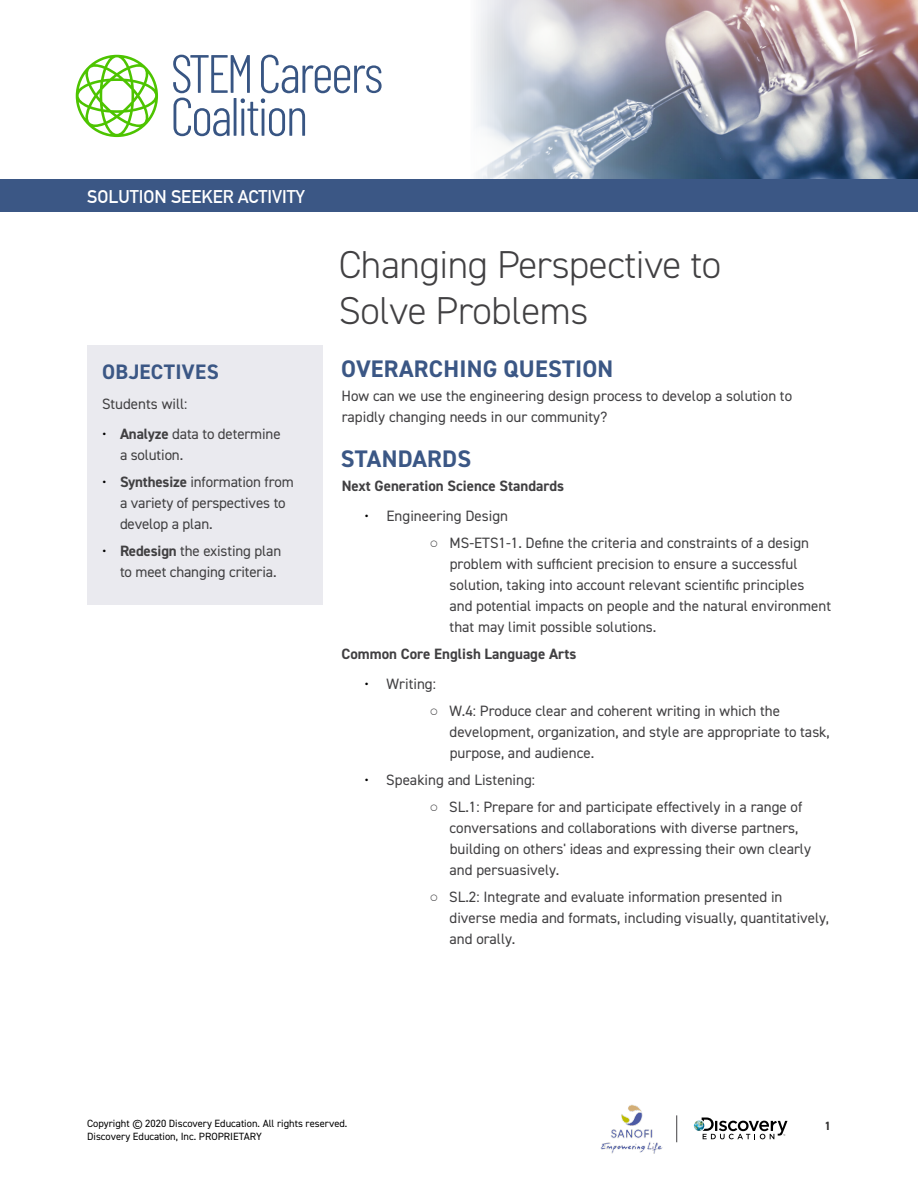
<style>
.page{position:relative;width:918px;height:1188px;background:#fff}
.page>*{position:absolute;margin:0;border:0;box-sizing:border-box;transform-origin:0 0}
.t1{font:300 39px/46.5px "DIN2014";letter-spacing:-.01em;color:#414042}
.t2{font:700 24px "DIN2014";letter-spacing:.01em;color:#3b5785}
.t3{font:700 21px "DIN2014";letter-spacing:.015em;color:#3b5785}
.t4{font:700 18px "DIN Alternate";color:#fff}
.t5{font:15px/21px "DIN2014";color:#414042}
.t6{font:700 15px "DIN2014";color:#414042}
.t7{font:700 12px "DIN2014";color:#343333}
.t8{font:10.5px "DIN2014";color:#000}
.s1{color:#000}
.s2{font-weight:700}
.s3{font-family:"Arial"}
</style>
<div class="page">
<svg style="left:76px;top:55px;width:82px;height:82px"></svg>
<svg style="left:173px;top:55px;width:106px;height:38px"></svg>
<img style="left:476px;top:0;width:442px;height:179px">
<div style="left:0;top:179px;width:918px;height:33px;background:#3b5785"></div>
<svg style="left:694px;top:1118px;width:94px;height:21px"></svg>
<svg style="left:676px;top:1115px;width:1px;height:27px"></svg>
<img style="left:600px;top:1104px;width:63px;height:50px">
<div style="left:87px;top:345px;width:235px;height:259px;background:#eaeaef"></div>
<p class="t4" style="left:87px;top:183px;width:219px">SOLUTION SEEKER ACTIVITY</p>
<h3 class="t3" style="left:102px;top:358px;width:118px">OBJECTIVES</h3>
<p class="t5" style="left:102px;top:393px;width:87px">Students will:</p>
<p class="t5" style="left:120px;top:423px;width:162px;text-indent:-18px"><span class="s1">•</span> <span class="s2">Analyze</span> data to determine a solution.</p>
<p class="t5" style="left:120px;top:471px;width:175px;text-indent:-18px"><span class="s1">•</span> <span class="s2">Synthesize</span> information from a variety of perspectives to develop a plan.</p>
<p class="t5" style="left:120px;top:540px;width:163px;text-indent:-18px"><span class="s1">•</span> <span class="s2">Redesign</span> the existing plan to meet changing criteria.</p>
<h1 class="t1" style="left:339px;top:241px;width:384px">Changing Perspective to<br>Solve Problems</h1>
<h2 class="t2" style="left:341px;top:353px;width:274px">OVERARCHING QUESTION</h2>
<p class="t5" style="left:342px;top:386px;width:452px">How can we use the engineering design process to develop a solution to rapidly changing needs in our community?</p>
<h2 class="t2" style="left:341px;top:443px;width:132px">STANDARDS</h2>
<p class="t6" style="left:342px;top:476px;width:224px">Next Generation Science Standards</p>
<p class="t5" style="left:365px;top:506px;width:145px"><span class="s1">•</span> Engineering Design</p>
<p class="t5" style="left:450px;top:533px;width:383px;text-indent:-20px"><span class="s3">○</span> MS-ETS1-1. Define the criteria and constraints of a design problem with sufficient precision to ensure a successful solution, taking into account relevant scientific principles and potential impacts on people and the natural environment that may limit possible solutions.</p>
<p class="t6" style="left:341px;top:644px;width:236px">Common Core English Language Arts</p>
<p class="t5" style="left:365px;top:674px;width:73px"><span class="s1">•</span> Writing:</p>
<p class="t5" style="left:450px;top:701px;width:382px;text-indent:-20px"><span class="s3">○</span> W.4: Produce clear and coherent writing in which the development, organization, and style are appropriate to task, purpose, and audience.</p>
<p class="t5" style="left:365px;top:770px;width:172px"><span class="s1">•</span> Speaking and Listening:</p>
<p class="t5" style="left:450px;top:797px;width:363px;text-indent:-20px"><span class="s3">○</span> SL.1: Prepare for and participate effectively in a range of conversations and collaborations with diverse partners, building on others' ideas and expressing their own clearly and persuasively.</p>
<p class="t5" style="left:450px;top:887px;width:381px;text-indent:-20px"><span class="s3">○</span> SL.2: Integrate and evaluate information presented in diverse media and formats, including visually, quantitatively, and orally.</p>
<p class="t8" style="left:87px;top:1117px;width:262px">Copyright © 2020 Discovery Education. All rights reserved.</p>
<p class="t7" style="left:825px;top:1118px;width:8px">1</p>
<p class="t8" style="left:87px;top:1130px;width:176px">Discovery Education, Inc. PROPRIETARY</p>
</div>
